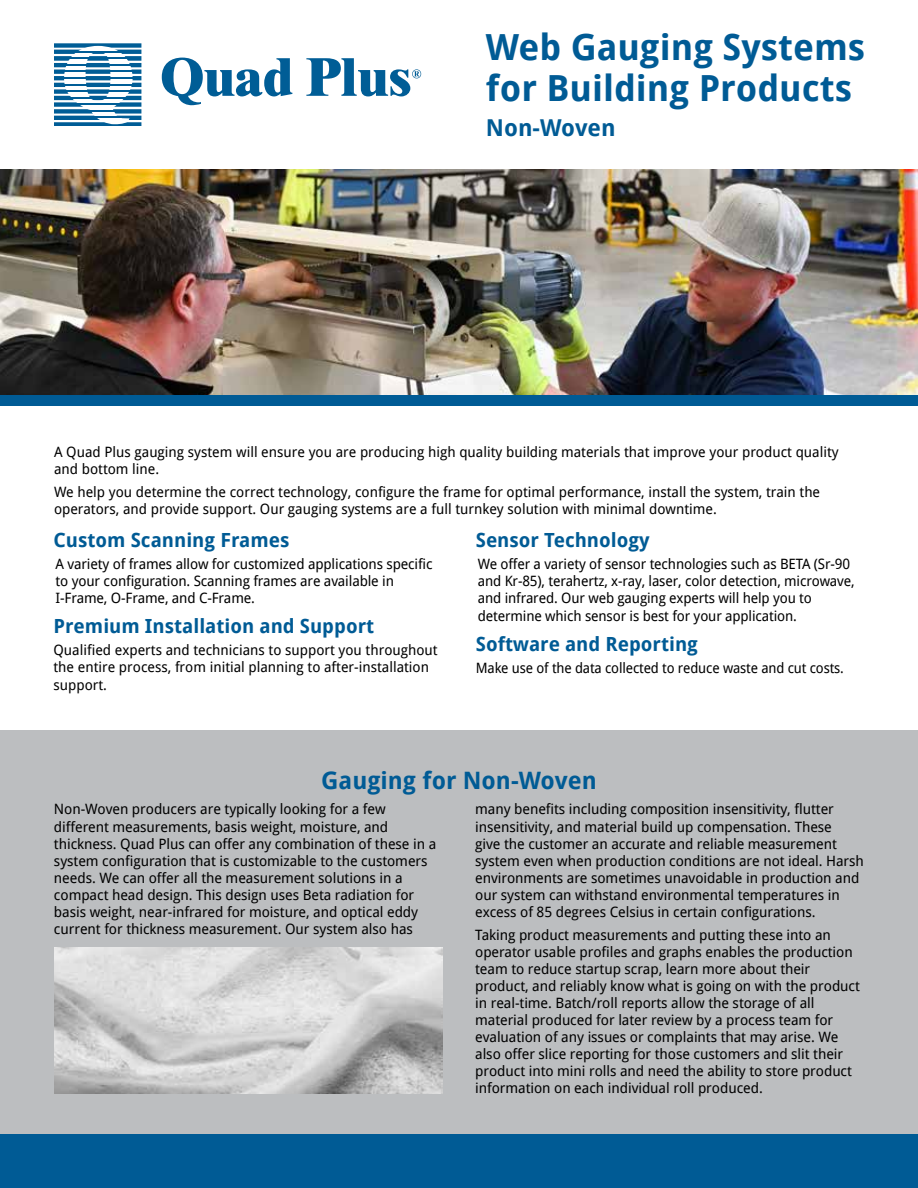
<style>
.page{position:relative;width:918px;height:1188px;background:#fff}
.page>*{position:absolute;margin:0;border:0;box-sizing:border-box;transform-origin:0 0}
.t1{font:700 36px/40.5px "Droid Sans";color:#005b95}
.t2{font:700 24px "Droid Sans";color:#005b95}
.t3{font:700 23.25px "Droid Sans";color:#005b95}
.t4{font:700 19.5px "Droid Sans";color:#005b95}
.t5{font:14.25px/17.1px "Droid Sans";letter-spacing:-.005em;color:#000}
.t6{font:14.25px "Droid Sans";letter-spacing:-.005em;color:#000;scale:.96 1}
</style>
<div class="page">
<div style="left:0;top:730px;width:918px;height:404px;background:#bcbec0"></div>
<img style="left:0;top:169px;width:918px;height:226px">
<div style="left:0;top:395px;width:918px;height:11px;background:#005b95"></div>
<svg style="left:162px;top:58px;width:130px;height:47px"></svg>
<div style="left:54px;top:43px;width:87px;height:5px;background:#005d96"></div>
<svg style="left:54px;top:46px;width:87px;height:79px"></svg>
<hr style="left:75px;top:51px;width:46px;height:1px;background:#005d96">
<hr style="left:64px;top:64px;width:68px;height:1px;background:#005d96">
<hr style="left:61px;top:71px;width:72px;height:1px;background:#005d96">
<hr style="left:60px;top:77px;width:74px;height:1px;background:#005d96">
<hr style="left:63px;top:84px;width:70px;height:1px;background:#005d96">
<hr style="left:65px;top:91px;width:66px;height:1px;background:#005d96">
<hr style="left:66px;top:98px;width:62px;height:1px;background:#005d96">
<hr style="left:69px;top:104px;width:59px;height:1px;background:#005d96">
<hr style="left:69px;top:110px;width:59px;height:2px;background:#005d96">
<hr style="left:69px;top:117px;width:59px;height:1px;background:#005d96">
<hr style="left:69px;top:58px;width:59px;height:1px;background:#005d96">
<svg style="left:306px;top:58px;width:115px;height:38px"></svg>
<div style="left:0;top:1134px;width:918px;height:54px;background:#005b95"></div>
<img style="left:54px;top:948px;width:389px;height:145px">
<h1 class="t1" style="left:486px;top:27px;width:381px">Web Gauging Systems for Building Products</h1>
<h3 class="t3" style="left:486px;top:114px;width:131px">Non-Woven</h3>
<p class="t5" style="left:54px;top:444px;width:786px">A Quad Plus gauging system will ensure you are producing high quality building materials that improve your product quality and bottom line.</p>
<p class="t5" style="left:54px;top:483px;width:768px">We help you determine the correct technology, configure the frame for optimal performance, install the system, train the operators, and provide support. Our gauging systems are a full turnkey solution with minimal downtime.</p>
<h3 class="t4" style="left:54px;top:528px;width:238px">Custom Scanning Frames</h3>
<p class="t5" style="left:56px;top:556px;width:379px">A variety of frames allow for customized applications specific to your configuration. Scanning frames are available in<br>I-Frame, O-Frame, and C-Frame.</p>
<h3 class="t4" style="left:54px;top:615px;width:322px">Premium Installation and Support</h3>
<p class="t5" style="left:54px;top:642px;width:386px">Qualified experts and technicians to support you throughout the entire process, from initial planning to after-installation support.</p>
<h3 class="t4" style="left:476px;top:528px;width:175px">Sensor Technology</h3>
<p class="t5" style="left:478px;top:556px;width:378px">We offer a variety of sensor technologies such as BETA (Sr-90 and Kr-85), terahertz, x-ray, laser, color detection, microwave, and infrared. Our web gauging experts will help you to determine which sensor is best for your application.</p>
<h3 class="t4" style="left:476px;top:633px;width:224px">Software and Reporting</h3>
<p class="t6" style="left:476px;top:660px;width:385px">Make use of the data collected to reduce waste and cut costs.</p>
<h2 class="t2" style="left:321px;top:767px;width:277px">Gauging for Non-Woven</h2>
<p class="t5" style="left:54px;top:801px;width:384px">Non-Woven producers are typically looking for a few different measurements, basis weight, moisture, and thickness. Quad Plus can offer any combination of these in a system configuration that is customizable to the customers needs. We can offer all the measurement solutions in a compact head design. This design uses Beta radiation for basis weight, near-infrared for moisture, and optical eddy current for thickness measurement. Our system also has</p>
<p class="t5" style="left:475px;top:801px;width:390px">many benefits including composition insensitivity, flutter insensitivity, and material build up compensation. These<br>give the customer an accurate and reliable measurement system even when production conditions are not ideal. Harsh environments are sometimes unavoidable in production and our system can withstand environmental temperatures in excess of 85 degrees Celsius in certain configurations.</p>
<p class="t5" style="left:475px;top:926px;width:386px">Taking product measurements and putting these into an operator usable profiles and graphs enables the production team to reduce startup scrap, learn more about their product, and reliably know what is going on with the product in real-time. Batch/roll reports allow the storage of all material produced for later review by a process team for evaluation of any issues or complaints that may arise. We also offer slice reporting for those customers and slit their product into mini rolls and need the ability to store product information on each individual roll produced.</p>
</div>
